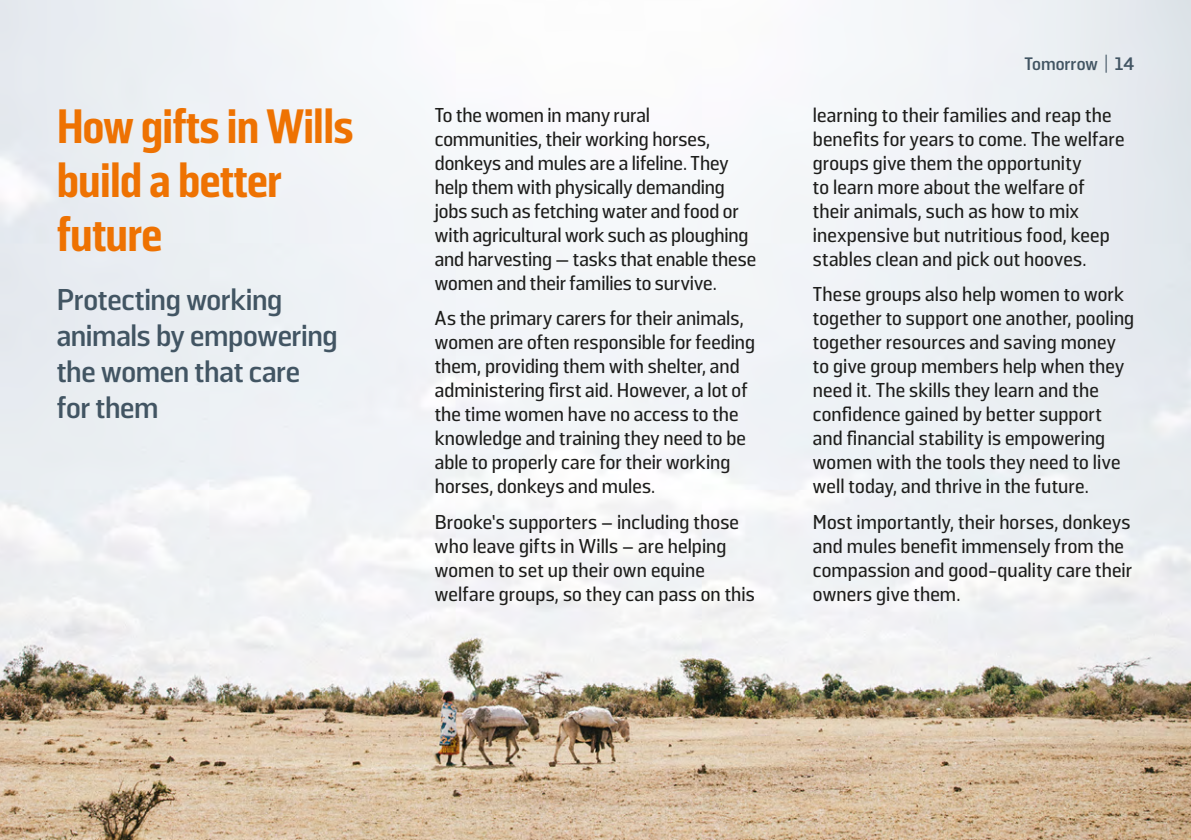
<style>
.page{position:relative;width:1191px;height:840px;background:#fff}
.page>*{position:absolute;margin:0;border:0;box-sizing:border-box;transform-origin:0 0}
.Heading_4{font:800 48px/54px "Solido Constricted";letter-spacing:-.015em;color:#ee7202}
.Intro_Copy{font:700 30px/36px "Solido";letter-spacing:-.01em;color:#425563}
.Body_Copy_Left_2mm_After{font:500 20px/24px "Solido";letter-spacing:.005em;color:#1d1d1b}
.t1{font:700 18px "Solido";color:#425563}
</style>
<div class="page">
<img style="left:0;top:0;width:1191px;height:839px">
<p class="Heading_4" style="left:57px;top:102px;width:298px">How gifts in Wills build a better future</p>
<p class="Intro_Copy" style="left:57px;top:282px;width:282px">Protecting working animals by empowering the women that care for them</p>
<p class="Body_Copy_Left_2mm_After" style="left:435px;top:104px;width:323px">To the women in many rural communities, their working horses, donkeys and mules are a lifeline. They help them with physically demanding jobs such as fetching water and food or with agricultural work such as ploughing and harvesting — tasks that enable these women and their families to survive.</p>
<p class="Body_Copy_Left_2mm_After" style="left:435px;top:307px;width:322px">As the primary carers for their animals, women are often responsible for feeding them, providing them with shelter, and administering first aid. However, a lot of the time women have no access to the knowledge and training they need to be able to properly care for their working horses, donkeys and mules.</p>
<p class="Body_Copy_Left_2mm_After" style="left:435px;top:510px;width:321px">Brooke’s supporters – including those who leave gifts in Wills – are helping women to set up their own equine welfare groups, so they can pass on this</p>
<p class="t1" style="left:1024px;top:54px;width:111px">Tomorrow | 14</p>
<p class="Body_Copy_Left_2mm_After" style="left:813px;top:104px;width:313px">learning to their families and reap the benefits for years to come. The welfare groups give them the opportunity<br>to learn more about the welfare of their animals, such as how to mix inexpensive but nutritious food, keep stables clean and pick out hooves.</p>
<p class="Body_Copy_Left_2mm_After" style="left:813px;top:283px;width:323px">These groups also help women to work together to support one another, pooling together resources and saving money to give group members help when they need it. The skills they learn and the confidence gained by better support and financial stability is empowering women with the tools they need to live well today, and thrive in the future.</p>
<p class="Body_Copy_Left_2mm_After" style="left:813px;top:510px;width:321px">Most importantly, their horses, donkeys and mules benefit immensely from the compassion and good-quality care their owners give them.</p>
</div>
